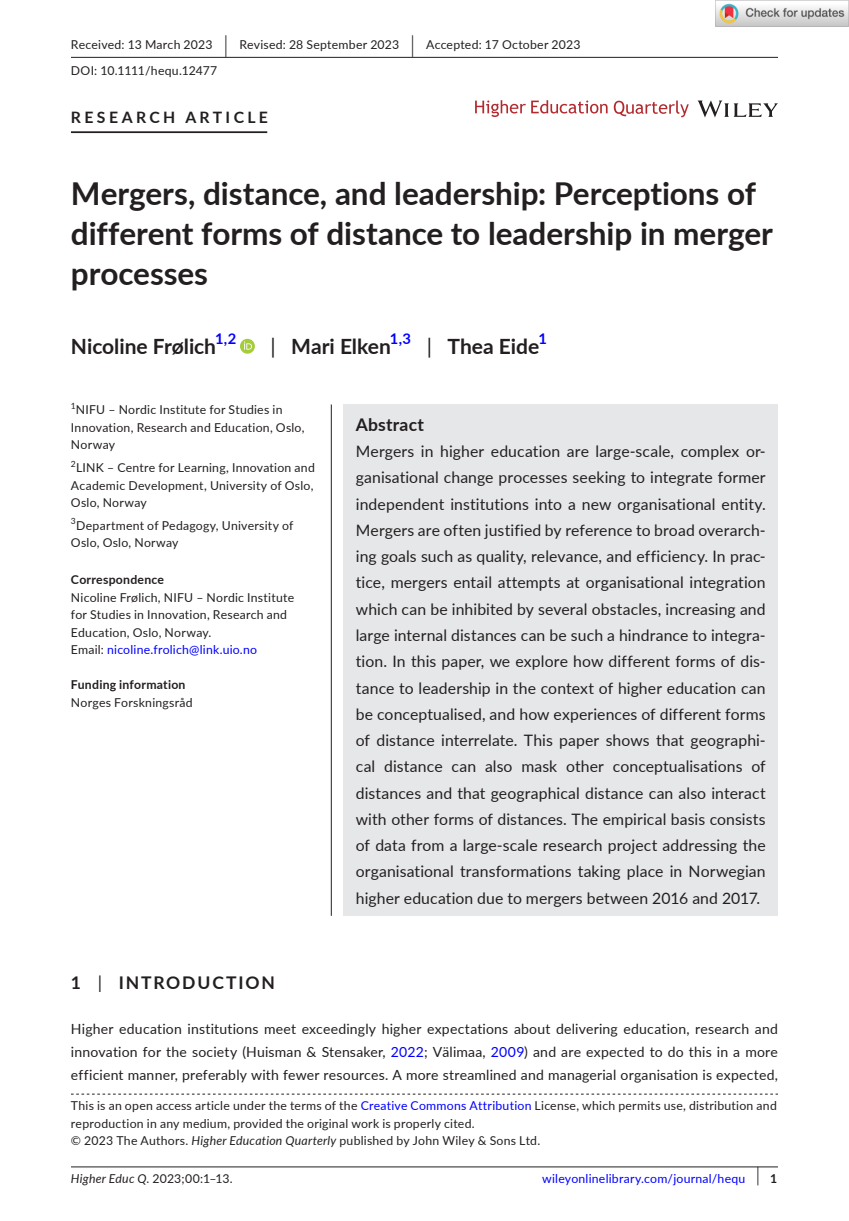
<style>
.page{position:relative;width:849px;height:1221px;background:#fff}
.page>*{position:absolute;margin:0;border:0;box-sizing:border-box;transform-origin:0 0}
.t1{font:700 31.5px/40.2px "Lato";color:#231f20}
.t2{font:700 21px "Lato";letter-spacing:-.005em;color:#231f20}
.t3{font:700 17.5px "Lato";letter-spacing:.1em;color:#231f20}
.t4{font:700 17.5px "Lato";letter-spacing:.015em;color:#231f20}
.t5{font:15.75px/26.2px "Lato";letter-spacing:.005em;color:#231f20;text-align:justify}
.t6{font:700 15.75px "Lato";letter-spacing:.21em;color:#231f20}
.t7{font:14px/22.8px "Lato";letter-spacing:.015em;color:#231f20;text-align:justify}
.t8{font:12.25px/17.5px "Lato";letter-spacing:.02em;color:#231f20}
.t9{font:12.25px "Lato";letter-spacing:.02em;color:#00f}
.t10{font:700 12.25px "Lato";letter-spacing:.02em;color:#231f20}
.s1{font-size:22.93px}
.s2{font-weight:400}
.s3{color:#00f}
.s4{font-style:italic}
.s5{font-size:19.6px;color:#231f20}
.s6{font-weight:700;color:#231f20}
</style>
<div class="page">
<hr style="left:71px;top:1166px;width:706px;height:1px;background:#231f20">
<svg style="left:697px;top:100px;width:80px;height:17px"></svg>
<svg style="left:475px;top:100px;width:50px;height:17px"></svg>
<svg style="left:531px;top:100px;width:76px;height:13px"></svg>
<svg style="left:613px;top:100px;width:75px;height:17px"></svg>
<hr style="left:71px;top:131px;width:196px;height:2px;background:#231f20">
<div style="left:240px;top:339px;width:15px;height:14px;background:#a5cd39;border-radius:50%"></div>
<svg style="left:244px;top:341px;width:8px;height:8px"></svg>
<hr style="left:71px;top:57px;width:706px;height:1px;background:#231f20">
<div style="left:343px;top:404px;width:434px;height:511px;background:#e6e7e9"></div>
<hr style="left:331px;top:404px;width:1px;height:511px;background:#231f20">
<svg style="left:71px;top:1093px;width:706px;height:1px"></svg>
<img style="left:715px;top:0;width:133px;height:26px">
<p class="t8" style="left:71px;top:31px;width:511px;line-height:26.2px">Received: 13 March 2023 <span class="s1">|</span> Revised: 28 September 2023 <span class="s1">|</span> Accepted: 17 October 2023<br>DOI: 10.1111/hequ.12477</p>
<p class="t6" style="left:71px;top:105px;width:198px">RESEARCH ARTICLE</p>
<h1 class="t1" style="left:71px;top:172px;width:703px">Mergers, distance, and leadership: Perceptions of different forms of distance to leadership in merger processes</h1>
<h2 class="t2" style="left:71px;top:330px;width:167px">Nicoline Frølich<sup>1,2</sup></h2>
<h2 class="t2" style="left:270px;top:330px;width:278px"><span class="s2">|</span> Mari Elken<sup>1,3</sup> <span class="s2">|</span> Thea Eide<sup>1</sup></h2>
<p class="t8" style="left:71px;top:400px;width:235px"><sup>1</sup>NIFU – Nordic Institute for Studies in<br>Innovation, Research and Education, Oslo,<br>Norway</p>
<p class="t8" style="left:71px;top:458px;width:245px;text-align:justify"><sup>2</sup>LINK – Centre for Learning, Innovation and Academic Development, University of Oslo, Oslo, Norway</p>
<p class="t8" style="left:71px;top:516px;width:224px"><sup>3</sup>Department of Pedagogy, University of<br>Oslo, Oslo, Norway</p>
<p class="t10" style="left:71px;top:570px;width:95px">Correspondence</p>
<p class="t8" style="left:71px;top:588px;width:224px">Nicoline Frølich, NIFU – Nordic Institute for Studies in Innovation, Research and Education, Oslo, Norway.<br>Email: <span class="s3">nicoline.frolich@link.uio.no</span></p>
<p class="t10" style="left:71px;top:675px;width:116px">Funding information</p>
<p class="t8" style="left:71px;top:693px;width:123px">Norges Forskningsråd</p>
<p class="t4" style="left:356px;top:411px;width:70px">Abstract</p>
<p class="t5" style="left:356px;top:437px;width:411px">Mergers in higher education are large-scale, complex or&shy;ganisational change processes seeking to integrate former independent institutions into a new organisational entity.<br>Mergers are often justified by reference to broad overarch&shy;ing goals such as quality, relevance, and efficiency. In prac&shy;tice, mergers entail attempts at organisational integration which can be inhibited by several obstacles, increasing and large internal distances can be such a hindrance to integra&shy;tion. In this paper, we explore how different forms of dis&shy;tance to leadership in the context of higher education can be conceptualised, and how experiences of different forms of distance interrelate. This paper shows that geographi&shy;cal distance can also mask other conceptualisations of distances and that geographical distance can also interact with other forms of distances. The empirical basis consists of data from a large-scale research project addressing the organisational transformations taking place in Norwegian higher education due to mergers between 2016 and 2017.</p>
<p class="t3" style="left:71px;top:969px;width:205px">1 <span class="s2">|</span> INTRODUCTION</p>
<p class="t7" style="left:71px;top:1017px;width:708px">Higher education institutions meet exceedingly higher expectations about delivering education, research and innovation for the society (Huisman &amp; Stensaker, <span class="s3">2022</span>; Välimaa, <span class="s3">2009</span>) and are expected to do this in a more efficient manner, preferably with fewer resources. A more streamlined and managerial organisation is expected,</p>
<p class="t8" style="left:71px;top:1096px;width:707px">This is an open access article under the terms of the <span class="s3">Creative Commons Attribution</span> License, which permits use, distribution and reproduction in any medium, provided the original work is properly cited.<br>© 2023 The Authors. <span class="s4">Higher Education Quarterly</span> published by John Wiley &amp; Sons Ltd.</p>
<p class="t8" style="left:71px;top:1169px;width:163px"><span class="s4">Higher Educ Q.</span> 2023;00:1–13.</p>
<p class="t9" style="left:542px;top:1169px;width:236px">wileyonlinelibrary.com/journal/hequ <span class="s5">|</span> <span class="s6">1</span></p>
</div>
